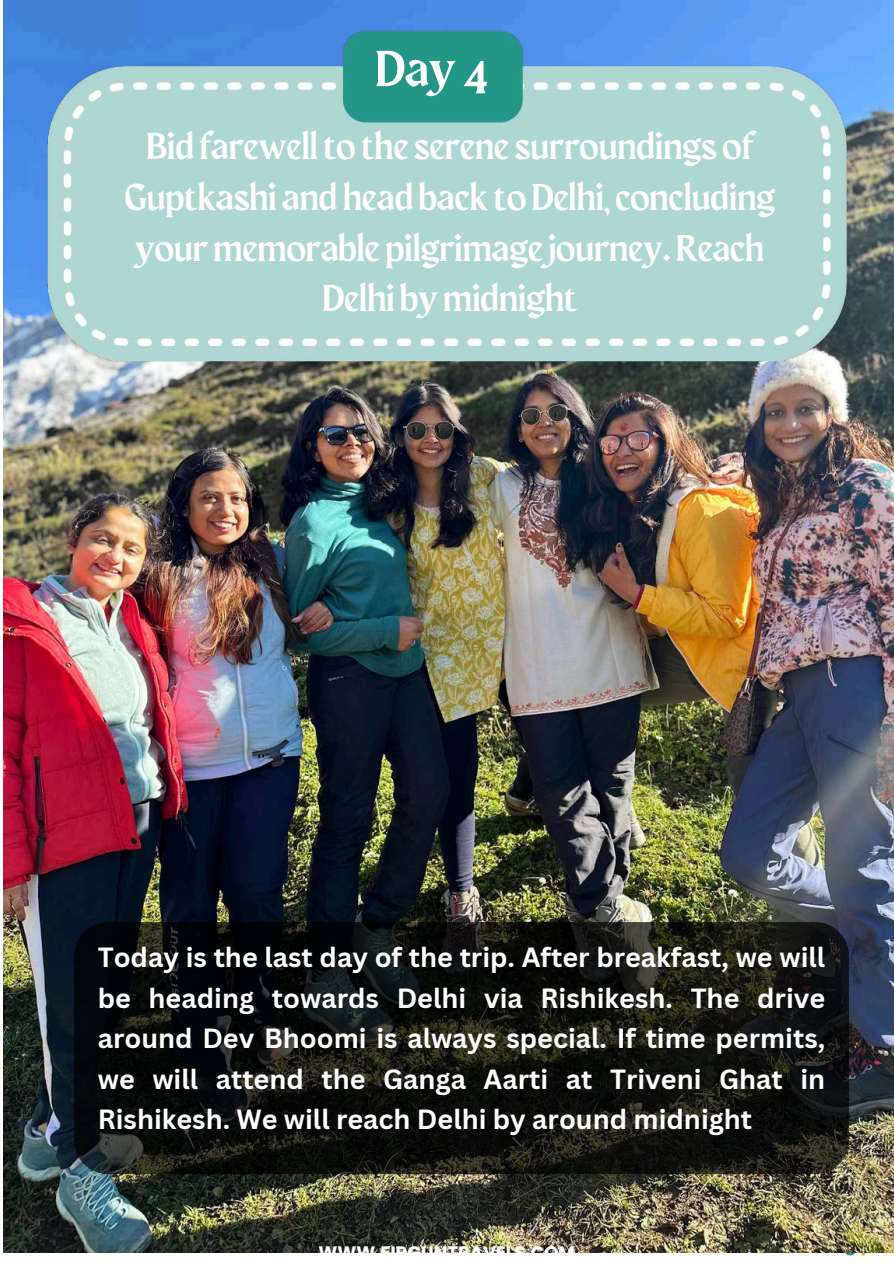
<style>
.page{position:relative;width:894px;height:1264px;background:#fff}
.page>*{position:absolute;margin:0;border:0;box-sizing:border-box;transform-origin:0 0}
.t1{font:50.7px "Maragsa Display";color:#fefefe}
.t2{font:37.2px/50.7px "Maragsa Display";color:#fefefe;text-align:center}
.t3{font:700 27px/40.5px "Canva Sans";color:#fff;text-align:justify}
.t4{font:700 18px "Poppins";color:#fff}
</style>
<div class="page">
<img style="left:804px;top:1252px;width:88px;height:5px">
<img style="left:4px;top:0;width:889px;height:1252px">
<svg style="left:74px;top:922px;width:774px;height:252px;background:#11120f"></svg>
<img style="left:35px;top:21px;width:823px;height:351px">
<h1 class="t1" style="left:375px;top:47px;width:114px">Day 4</h1>
<h2 class="t2" style="left:125px;top:124px;width:652px">Bid farewellto the serene surroundings of Guptkashi and head back to Delhi, concluding yourmemorable pilgrimage journey. Reach Delhi bymidnight</h2>
<p class="t3" style="left:98px;top:936px;width:728px">Today is the last day of the trip. After breakfast, we will be heading towards Delhi via Rishikesh. The drive around Dev Bhoomi is always special. If time permits, we will attend the Ganga Aarti at Triveni Ghat in Rishikesh. We will reach Delhi by around midnight</p>
<p class="t4" style="left:318px;top:1239px;width:258px">WWW.FIRGUNTRAVELS.COM</p>
</div>
